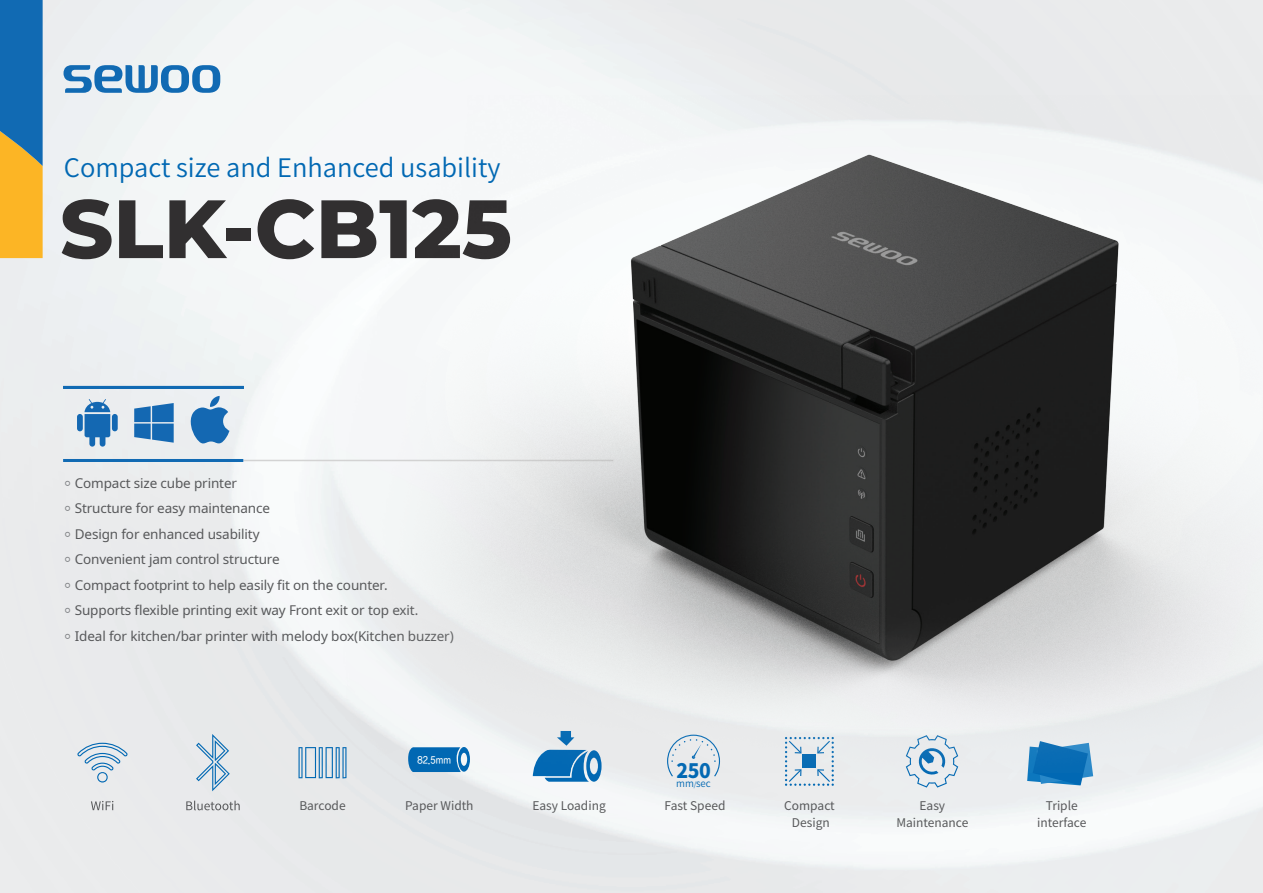
<style>
.page{position:relative;width:1263px;height:893px;background:#fff}
.page>*{position:absolute;margin:0;border:0;box-sizing:border-box;transform-origin:0 0}
.t1{font:800 82.5px "Montserrat";color:#312f30}
.t2{font:600 25.5px "Noto Sans CJ Kkr";color:#0168b3}
.t3{font:900 19.95px "Noto Sans CJ Kkr";color:#0168b3}
.t4{font:13.5px/25.5px "Noto Sans";letter-spacing:-.01em;color:#57585a}
.t5{font:12px/16.5px "Noto Sans CJ Kkr";color:#57585a;text-align:center}
.t6{font:10.35px "YDIYGO330";color:#fff;scale:.9 1}
.t7{font:600 9.9px "Noto Sans CJ Kkr";color:#0168b3}
.s1{color:#808285}
.s2{font-size:7.05px}
</style>
<div class="page">
<hr style="left:243px;top:460px;width:370px;height:1px;background:#d3d3d3">
<hr style="left:63px;top:459px;width:180px;height:3px;background:#116ab3">
<svg style="left:0;top:0;width:43px;height:258px;background:#768a77"></svg>
<svg style="left:64px;top:65px;width:156px;height:28px"></svg>
<hr style="left:63px;top:386px;width:181px;height:3px;background:#116ab3">
<svg style="left:134px;top:403px;width:40px;height:40px;background:#4485bf"></svg>
<svg style="left:189px;top:396px;width:40px;height:48px;background:#689dca"></svg>
<svg style="left:77px;top:399px;width:41px;height:48px;background:#74a4cd"></svg>
<svg style="left:326px;top:747px;width:7px;height:31px"></svg>
<svg style="left:342px;top:773px;width:4px;height:5px"></svg>
<svg style="left:303px;top:747px;width:13px;height:31px"></svg>
<svg style="left:298px;top:747px;width:5px;height:31px"></svg>
<svg style="left:336px;top:747px;width:4px;height:31px"></svg>
<svg style="left:319px;top:747px;width:4px;height:31px"></svg>
<svg style="left:906px;top:773px;width:52px;height:15px"></svg>
<svg style="left:785px;top:773px;width:49px;height:13px"></svg>
<svg style="left:533px;top:773px;width:68px;height:9px"></svg>
<svg style="left:186px;top:801px;width:54px;height:9px"></svg>
<svg style="left:196px;top:734px;width:34px;height:57px;background:#bed1e0"></svg>
<svg style="left:91px;top:801px;width:22px;height:9px"></svg>
<svg style="left:77px;top:743px;width:50px;height:39px;background:#c5d6e3"></svg>
<svg style="left:667px;top:773px;width:53px;height:3px"></svg>
<svg style="left:1027px;top:773px;width:66px;height:12px"></svg>
<img style="left:340px;top:96px;width:923px;height:677px">
<h2 class="t2" style="left:64px;top:153px;width:438px">Compact size and Enhanced usability</h2>
<h1 class="t1" style="left:60px;top:168px;width:454px">SLK-CB125</h1>
<p class="t4" style="left:64px;top:470px;width:391px"><span class="s1">⸰</span> Compact size cube printer<br><span class="s1">⸰</span> Structure for easy maintenance<br><span class="s1">⸰</span> Design for enhanced usability<br><span class="s1">⸰</span> Convenient jam control structure<br><span class="s1">⸰</span> Compact footprint to help easily fit on the counter.<br><span class="s1">⸰</span> Supports flexible printing exit way Front exit or top exit.<br><span class="s1">⸰</span> Ideal for kitchen/bar printer with melody box(Kitchen buzzer)</p>
<p class="t6" style="left:417px;top:754px;width:39px">82.5mm</p>
<h3 class="t3" style="left:676px;top:759px;width:36px">250</h3>
<p class="t7" style="left:676px;top:778px;width:36px">mm<span class="s2">/</span>sec</p>
<p class="t5" style="left:299px;top:798px;width:48px">Barcode</p>
<p class="t5" style="left:896px;top:798px;width:74px">Easy<br>Maintenance</p>
<p class="t5" style="left:405px;top:798px;width:70px">Paper Width</p>
<p class="t5" style="left:532px;top:798px;width:75px">Easy Loading</p>
<p class="t5" style="left:665px;top:798px;width:62px">Fast Speed</p>
<p class="t5" style="left:784px;top:798px;width:52px">Compact<br>Design</p>
<p class="t5" style="left:1037px;top:798px;width:51px">Triple interface</p>
</div>
